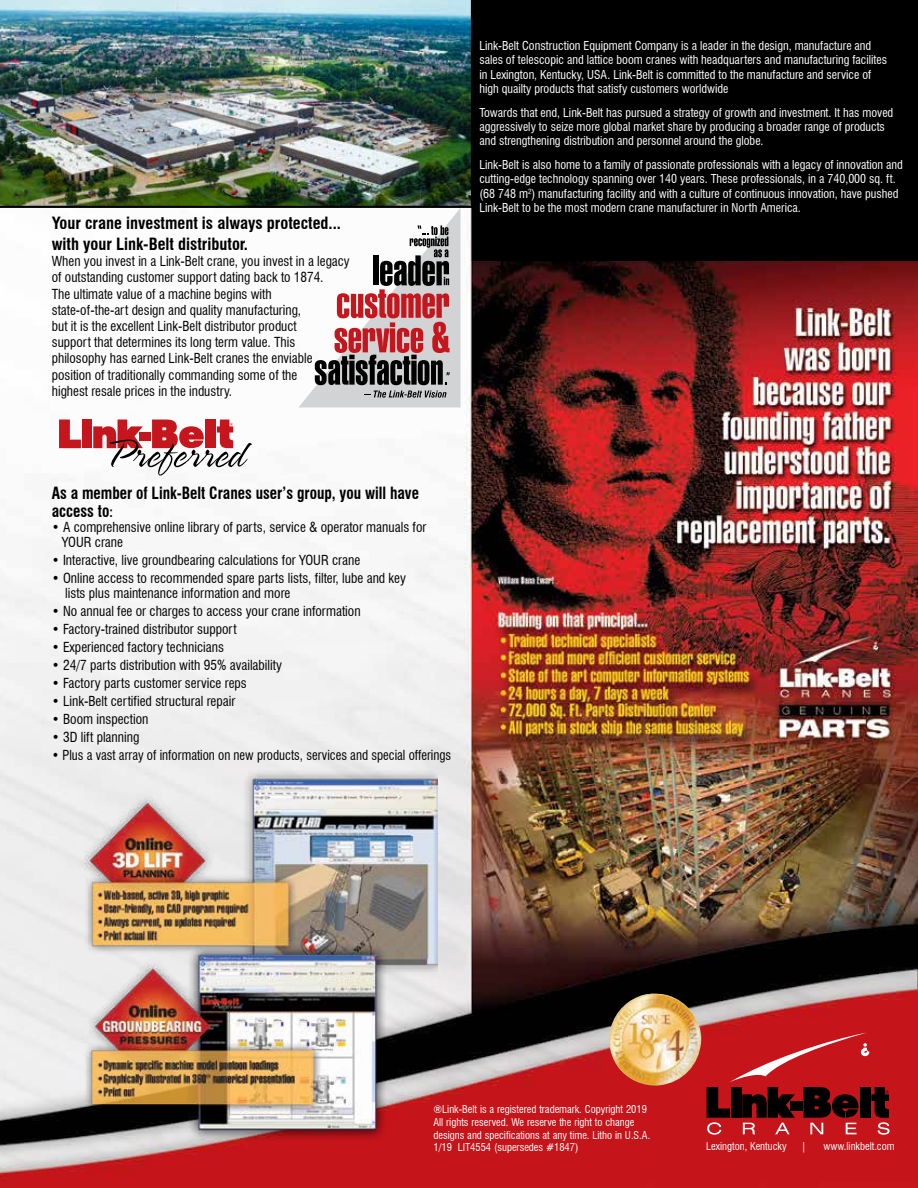
<style>
.page{position:relative;width:918px;height:1188px;background:#fff}
.page>*{position:absolute;margin:0;border:0;box-sizing:border-box;transform-origin:0 0}
.t1{font:700 condensed 16.5px/21px "Swiss 721 BT";color:#000}
.t2{font:700 condensed 16.5px/18px "Swiss 721 BT";color:#000;scale:.93 1}
.t3{font:condensed 13.5px/16.2px "Swiss 721 BT";color:#000}
.t4{font:condensed 13.5px "Swiss 721 BT";color:#000;scale:.95 1}
.t5{font:condensed 12px/14.4px "Swiss 721 BT";color:#fff}
.t6{font:condensed 10.5px/12.6px "Swiss 721 BT";color:#fff}
.s1{font-size:13.5px}
</style>
<div class="page">
<img style="left:0;top:208px;width:918px;height:980px">
<img style="left:884px;top:261px;width:34px;height:336px">
<svg style="left:707px;top:1033px;width:183px;height:102px;background:#9e1b20"></svg>
<div style="left:472px;top:0;width:446px;height:261px;background:#000"></div>
<img style="left:609px;top:994px;width:92px;height:92px">
<svg style="left:298px;top:208px;width:163px;height:199px"></svg>
<div style="left:82px;top:420px;width:10px;height:6px;background:#c4161c"></div>
<svg style="left:59px;top:420px;width:22px;height:28px"></svg>
<div style="left:82px;top:426px;width:10px;height:22px;background:#c4161c"></div>
<svg style="left:93px;top:420px;width:159px;height:55px"></svg>
<img style="left:76px;top:756px;width:361px;height:384px">
<img style="left:0;top:0;width:473px;height:208px">
<p class="t1" style="left:52px;top:213px;width:291px">Your crane investment is always protected... with your Link-Belt distributor.</p>
<p class="t3" style="left:52px;top:253px;width:299px">When you invest in a Link-Belt crane, you invest in a legacy of outstanding customer support dating back to 1874.<br>The ultimate value of a machine begins with state-of-the-art design and quality manufacturing,<br>but it is the excellent Link-Belt distributor product<br>support that determines its long term value. This philosophy has earned Link-Belt cranes the enviable position of traditionally commanding some of the<br>highest resale prices in the industry.</p>
<p class="t5" style="left:479px;top:38px;width:409px">Link-Belt Construction Equipment Company is a leader in the design, manufacture and sales of telescopic and lattice boom cranes with headquarters and manufacturing facilites in Lexington, Kentucky, USA. Link-Belt is committed to the manufacture and service of high quailty products that satisfy customers worldwide</p>
<p class="t5" style="left:479px;top:105px;width:415px">Towards that end, Link-Belt has pursued a strategy of growth and investment. It has moved aggressively to seize more global market share by producing a broader range of products and strengthening distribution and personnel around the globe.</p>
<p class="t5" style="left:479px;top:157px;width:425px">Link-Belt is also home to a family of passionate professionals with a legacy of innovation and cutting-edge technology spanning over 140 years. These professionals, in a 740,000 sq. ft. (68 748 m<sup>2</sup>) manufacturing facility and with a culture of continuous innovation, have pushed Link-Belt to be the most modern crane manufacturer in North America.</p>
<p class="t2" style="left:52px;top:484px;width:396px">As a member of Link-Belt Cranes user’s group, you will have access to<span class="s1">:</span></p>
<p class="t3" style="left:62px;top:519px;width:366px;line-height:15px;text-indent:-10px">• A comprehensive online library of parts, service &amp; operator manuals for<br>YOUR crane</p>
<p class="t3" style="left:52px;top:552px;width:310px">• Interactive, live groundbearing calculations for YOUR crane</p>
<p class="t3" style="left:65px;top:570px;width:342px;line-height:15.8px;text-indent:-13px">• Online access to recommended spare parts lists, filter, lube and key lists plus maintenance information and more</p>
<p class="t3" style="left:52px;top:603px;width:310px">• No annual fee or charges to access your crane information</p>
<p class="t3" style="left:52px;top:621px;width:186px">• Factory-trained distributor support</p>
<p class="t3" style="left:52px;top:639px;width:174px">• Experienced factory technicians</p>
<p class="t3" style="left:52px;top:657px;width:232px">• 24/7 parts distribution with 95% availability</p>
<p class="t3" style="left:52px;top:675px;width:197px">• Factory parts customer service reps</p>
<p class="t3" style="left:52px;top:693px;width:185px">• Link-Belt certified structural repair</p>
<p class="t3" style="left:52px;top:711px;width:98px">• Boom inspection</p>
<p class="t3" style="left:52px;top:729px;width:89px">• 3D lift planning</p>
<p class="t4" style="left:52px;top:747px;width:422px">• Plus a vast array of information on new products, services and special offerings</p>
<p class="t6" style="left:434px;top:1103px;width:218px">®Link-Belt is a registered trademark. Copyright 2019<br>All rights reserved. We reserve the right to change designs and specifications at any time. Litho in U.S.A.<br>1/19 LIT4554 (supersedes #1847)</p>
<p class="t6" style="left:706px;top:1140px;width:82px">Lexington, Kentucky</p>
<p class="t6" style="left:801px;top:1140px;width:7px">|</p>
<p class="t6" style="left:824px;top:1140px;width:73px">www.linkbelt.com</p>
</div>
